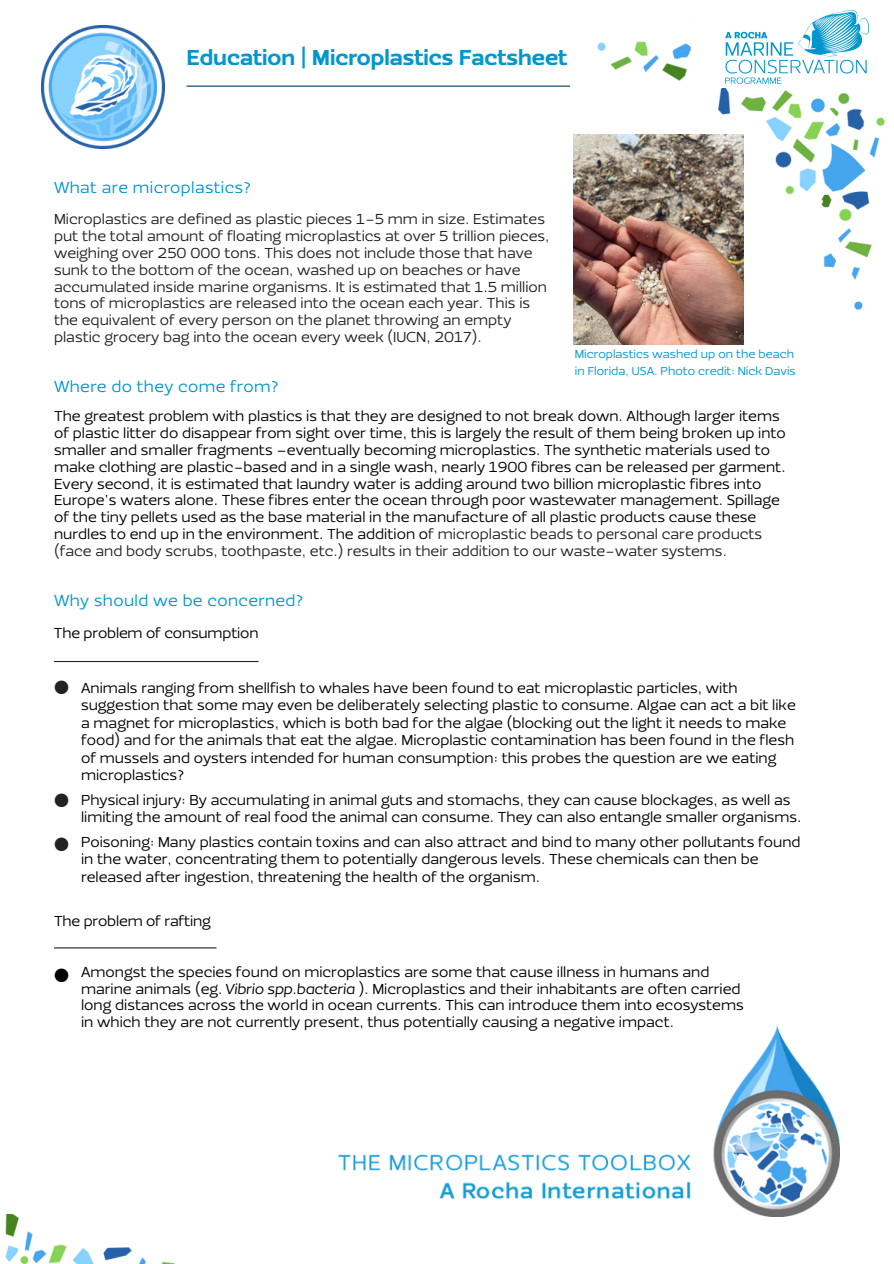
<style>
.page{position:relative;width:894px;height:1264px;background:#fff}
.page>*{position:absolute;margin:0;border:0;box-sizing:border-box;transform-origin:0 0}
.t1{font:900 22.35px "Ezzo";color:#0097ce}
.t2{font:16.5px "Ezzo";letter-spacing:.02em;color:#0097ce}
.t3{font:15px/16.8px "Ezzo";color:#000}
.t4{font:15px/16.8px "Ezzo";color:#222}
.t5{font:15px "Noto Sans CJ Ksc";color:#222}
.t6{font:15px "Noto Sans CJ Ksc";color:#000}
.t7{font:12px/16px "Ezzo";color:#0097ce}
.s1{color:#222}
.s2{font-style:italic}
.s3{color:#fff}
</style>
<div class="page">
<img style="left:42px;top:26px;width:122px;height:123px">
<img style="left:5px;top:1214px;width:168px;height:49px">
<img style="left:339px;top:1026px;width:500px;height:190px">
<img style="left:597px;top:41px;width:288px;height:270px">
<div style="left:707px;top:14px;width:181px;height:73px;background:#fff"></div>
<img style="left:725px;top:10px;width:143px;height:73px">
<hr style="left:186px;top:86px;width:384px;height:1px;background:#003b5c">
<hr style="left:54px;top:661px;width:204px;height:1px;background:#222">
<hr style="left:54px;top:947px;width:162px;height:1px;background:#222">
<img style="left:573px;top:134px;width:170px;height:211px">
<h2 class="t1" style="left:187px;top:49px;width:382px">Education | Microplastics Factsheet</h2>
<h2 class="t2" style="left:54px;top:181px;width:199px">What are microplastics?</h2>
<p class="t4" style="left:54px;top:212px;width:497px">Microplastics are defined as plastic pieces 1-5 mm in size. Estimates put the total amount of floating microplastics at over 5 trillion pieces, weighing over 250 000 tons. This does not include those that have sunk to the bottom of the ocean, washed up on beaches or have accumulated inside marine organisms. It is estimated that 1.5 million tons of microplastics are released into the ocean each year. This is the equivalent of every person on the planet throwing an empty plastic grocery bag into the ocean every week (IUCN, 2017).</p>
<p class="t2" style="left:54px;top:380px;width:226px">Where do they come from?</p>
<p class="t7" style="left:574px;top:347px;width:222px">Microplastics washed up on the beach in Florida, USA. Photo credit: Nick Davis</p>
<h2 class="t3" style="left:54px;top:409px;width:733px">The greatest problem with plastics is that they are designed to not break down. Although larger items of plastic litter do disappear from sight over time, this is largely the result of them being broken up into smaller and smaller fragments –eventually becoming microplastics. The synthetic materials used to make clothing are plastic-based and in a single wash, nearly 1900 fibres can be released per garment.<br>Every second, it is estimated that laundry water is adding around two billion microplastic fibres into Europe’s waters alone. These fibres enter the ocean through poor wastewater management. Spillage of the tiny pellets used as the base material in the manufacture of all plastic products cause these nurdles to end up in the environment. The addition o<span class="s1">f microplastic beads to personal care products (face and body scrubs, toothpaste, etc.) results in their addition to our waste-water systems.</span></h2>
<p class="t2" style="left:54px;top:594px;width:251px">Why should we be concerned?</p>
<h2 class="t3" style="left:54px;top:625px;width:206px">The problem of consumption</h2>
<h2 class="t5" style="left:54px;top:675px;width:16px">●</h2>
<h2 class="t3" style="left:81px;top:680px;width:716px;line-height:17.5px">Animals ranging from shellfish to whales have been found to eat microplastic particles, with suggestion that some may even be deliberately selecting plastic to consume. Algae can act a bit like a magnet for microplastics, which is both bad for the algae (blocking out the light it needs to make food) and for the animals that eat the algae. Microplastic contamination has been found in the flesh of mussels and oysters intended for human consumption: this probes the question are we eating microplastics?</h2>
<p class="t3" style="left:81px;top:792px;width:721px;line-height:17.5px">Physical injury: By accumulating in animal guts and stomachs, they can cause blockages, as well as limiting the amount of real food the animal can consume. They can also entangle smaller organisms.</p>
<p class="t3" style="left:81px;top:834px;width:721px;line-height:17.5px">Poisoning: Many plastics contain toxins and can also attract and bind to many other pollutants found in the water, concentrating them to potentially dangerous levels. These chemicals can then be released after ingestion, threatening the health of the organism.</p>
<p class="t5" style="left:54px;top:788px;width:16px">●</p>
<h2 class="t5" style="left:54px;top:832px;width:16px">●</h2>
<h2 class="t3" style="left:54px;top:913px;width:158px">The problem of rafting</h2>
<h2 class="t6" style="left:54px;top:963px;width:16px">●</h2>
<p class="t3" style="left:81px;top:964px;width:629px;line-height:17.2px">Amongst the species found on microplastics are some that cause illness in humans and marine animals (eg. <span class="s2">Vibrio spp.bacteria</span></p>
<p class="t3" style="left:81px;top:981px;width:664px;text-indent:167px"><span class="s3">rio spp.bacteria</span>). Microplastics and their inhabitants are often carried long distances across the world in ocean currents. This can introduce them into ecosystems in which they are not currently present, thus potentially causing a negative impact.</p>
</div>
